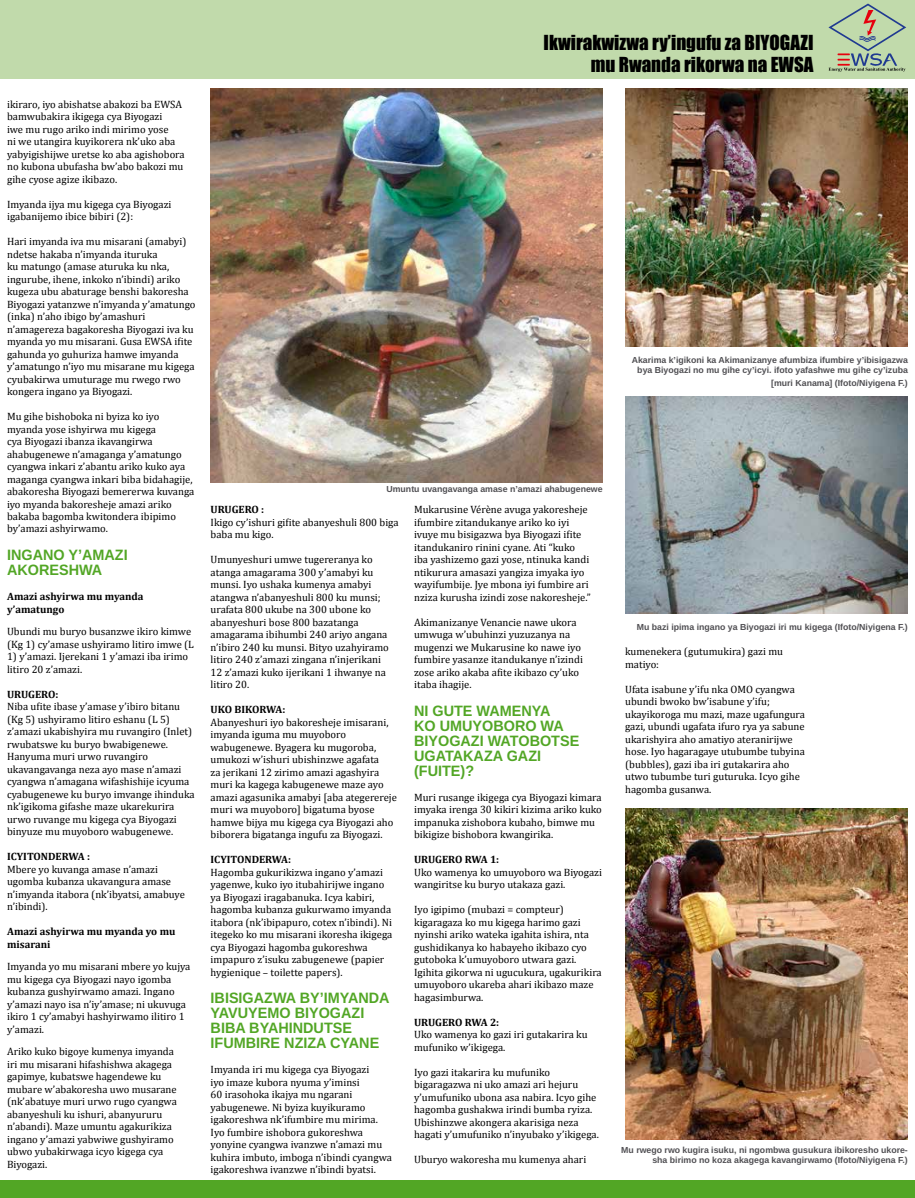
<style>
.page{position:relative;width:915px;height:1198px;background:#fff}
.page>*{position:absolute;margin:0;border:0;box-sizing:border-box;transform-origin:0 0}
.t1{font:19px/21.9px "Impact";color:#000;text-align:right}
.t2{font:700 15px/15px "Liberation Sans";color:#52a625;scale:.96 1}
.t3{font:10.62px/12.5px "Cambria";color:#000}
.t4{font:700 10.62px/12.5px "Cambria";color:#000}
.t5{font:700 10.62px "Cambria";letter-spacing:-.03em;color:#000}
.t6{font:700 8.75px/10px "Liberation Sans";color:#504f53;text-align:right}
</style>
<div class="page">
<div style="left:0;top:0;width:914px;height:79px;background:#c1daab"></div>
<div style="left:0;top:1180px;width:914px;height:18px;background:#52a625"></div>
<svg style="left:828px;top:4px;width:77px;height:68px"></svg>
<img style="left:210px;top:89px;width:392px;height:393px">
<img style="left:625px;top:89px;width:282px;height:258px">
<img style="left:625px;top:396px;width:282px;height:217px">
<img style="left:625px;top:808px;width:282px;height:331px">
<p class="t3" style="left:7px;top:98px;width:179px">ikiraro, iyo abishatse abakozi ba EWSA bamwubakira ikigega cya Biyogazi<br>iwe mu rugo ariko indi mirimo yose<br>ni we utangira kuyikorera nk’uko aba yabyigishijwe uretse ko aba agishobora no kubona ubufasha bw’abo bakozi mu gihe cyose agize ikibazo.</p>
<p class="t3" style="left:7px;top:198px;width:166px">Imyanda ijya mu kigega cya Biyogazi igabanijemo ibice bibiri (2):</p>
<p class="t3" style="left:7px;top:235px;width:190px">Hari imyanda iva mu misarani (amabyi) ndetse hakaba n’imyanda ituruka<br>ku matungo (amase aturuka ku nka, ingurube, ihene, inkoko n’ibindi) ariko kugeza ubu abaturage benshi bakoresha Biyogazi yatanzwe n’imyanda y’amatungo (inka) n’aho ibigo by’amashuri n’amagereza bagakoresha Biyogazi iva ku myanda yo mu misarani. Gusa EWSA ifite gahunda yo guhuriza hamwe imyanda y’amatungo n’iyo mu misarane mu kigega cyubakirwa umuturage mu rwego rwo kongera ingano ya Biyogazi.</p>
<p class="t3" style="left:7px;top:410px;width:189px">Mu gihe bishoboka ni byiza ko iyo myanda yose ishyirwa mu kigega<br>cya Biyogazi ibanza ikavangirwa ahabugenewe n’amaganga y’amatungo cyangwa inkari z’abantu ariko kuko aya maganga cyangwa inkari biba bidahagije, abakoresha Biyogazi bemererwa kuvanga iyo myanda bakoresheje amazi ariko bakaba bagomba kwitondera ibipimo by’amazi ashyirwamo.</p>
<h2 class="t2" style="left:7px;top:547px;width:91px">Ingano y’ama</h2>
<h2 class="t2" style="left:115px;top:547px;width:13px">zi</h2>
<h2 class="t2" style="left:7px;top:562px;width:98px">akoreshwa</h2>
<p class="t4" style="left:7px;top:590px;width:138px">AMAZI ASHYIRWA MU MYANDA<br>Y’AMATUNGO</p>
<p class="t3" style="left:7px;top:625px;width:188px">Ubundi mu buryo busanzwe ikiro kimwe (Kg 1) cy’amase ushyiramo litiro imwe (L</p>
<p class="t3" style="left:7px;top:650px;width:182px">1) y’amazi. Ijerekani 1 y’amazi iba irimo litiro 20 z’amazi.</p>
<p class="t4" style="left:7px;top:687px;width:53px">URUGERO:</p>
<p class="t3" style="left:7px;top:700px;width:189px">Niba ufite ibase y’amase y’ibiro bitanu (Kg 5) ushyiramo litiro eshanu (L 5) z’amazi ukabishyira mu ruvangiro (Inlet) rwubatswe ku buryo bwabigenewe.<br>Hanyuma muri urwo ruvangiro ukavangavanga neza ayo mase n’amazi cyangwa n’amagana wifashishije icyuma cyabugenewe ku buryo imvange ihinduka nk’igikoma gifashe maze ukarekurira urwo ruvange mu kigega cya Biyogazi binyuze mu muyoboro wabugenewe.</p>
<p class="t4" style="left:7px;top:850px;width:84px">ICYITONDERWA :</p>
<p class="t3" style="left:7px;top:862px;width:179px">Mbere yo kuvanga amase n’amazi ugomba kubanza ukavangura amase n’imyanda itabora (nk’ibyatsi, amabuye n’ibindi).</p>
<p class="t4" style="left:7px;top:925px;width:170px">AMAZI ASHYIRWA MU MYANDA YO MU<br>MISARANI</p>
<p class="t3" style="left:7px;top:960px;width:185px">Imyanda yo mu misarani mbere yo kujya mu kigega cya Biyogazi nayo igomba kubanza gushyirwamo amazi. Ingano y’amazi nayo isa n’iy’amase; ni ukuvuga ikiro 1 cy’amabyi hashyirwamo ilitiro 1 y’amazi.</p>
<p class="t3" style="left:7px;top:1045px;width:171px">Ariko kuko bigoye kumenya imyanda iri mu misarani hifashishwa akagega gapimye, kubatswe hagendewe ku mubare w’abakoresha uwo musarane (nk’abatuye muri urwo rugo cyangwa abanyeshuli ku ishuri, abanyururu n’abandi). Maze umuntu agakurikiza ingano y’amazi yabwiwe gushyiramo ubwo yubakirwaga icyo kigega cya<br>Biyogazi.</p>
<h1 class="t1" style="left:543px;top:31px;width:271px">Ikwirakwizwa ry’ingufu za BIYOGAZI mu Rwanda rikorwa na EWSA</h1>
<p class="t6" style="left:631px;top:355px;width:277px">Akarima k’igikoni ka Akimanizanye afumbiza ifumbire y’ibisigazwa bya Biyogazi no mu gihe cy’icyi. ifoto yafashwe mu gihe cy’izuba</p>
<p class="t6" style="left:770px;top:377px;width:138px">[muri Kanama] (Ifoto/Niyigena F.)</p>
<p class="t6" style="left:386px;top:483px;width:217px">Umuntu uvangavanga amase n’amazi ahabugenewe</p>
<p class="t4" style="left:210px;top:503px;width:55px">URUGERO :</p>
<p class="t3" style="left:210px;top:515px;width:189px">Ikigo cy’ishuri gifite abanyeshuli 800 biga baba mu kigo.</p>
<p class="t3" style="left:210px;top:553px;width:180px">Umunyeshuri umwe tugereranya ko atanga amagarama 300 y’amabyi ku munsi. Iyo ushaka kumenya amabyi atangwa n’abanyeshuli 800 ku munsi; urafata 800 ukube na 300 ubone ko abanyeshuri bose 800 bazatanga amagarama ibihumbi 240 ariyo angana n’ibiro 240 ku munsi. Bityo uzahyiramo litiro 240 z’amazi zingana n’injerikani 12 z’amazi kuko ijerikani 1 ihwanye na litiro 20.</p>
<p class="t5" style="left:210px;top:702px;width:76px">UKO BIKORWA:</p>
<p class="t3" style="left:210px;top:715px;width:188px">Abanyeshuri iyo bakoresheje imisarani, imyanda iguma mu muyoboro wabugenewe. Byagera ku mugoroba, umukozi w’ishuri ubishinzwe agafata<br>za jerikani 12 zirimo amazi agashyira muri ka kagega kabugenewe maze ayo amazi agasunika amabyi [aba ategerereje muri wa muyoboro] bigatuma byose hamwe bijya mu kigega cya Biyogazi aho biborera bigatanga ingufu za Biyogazi.</p>
<p class="t4" style="left:210px;top:853px;width:82px">ICYITONDERWA:</p>
<p class="t3" style="left:210px;top:865px;width:183px">Hagomba gukurikizwa ingano y’amazi yagenwe, kuko iyo itubahirijwe ingano ya Biyogazi iragabanuka. Icya kabiri, hagomba kubanza gukurwamo imyanda itabora (nk’ibipapuro, cotex n’ibindi). Ni itegeko ko mu misarani ikoresha ikigega cya Biyogazi hagomba gukoreshwa impapuro z’isuku zabugenewe (papier hygienique – toilette papers).</p>
<h2 class="t2" style="left:210px;top:990px;width:185px">Ibisigazwa by’imyan da yavuyemo Biyogazi<br>biba</h2>
<h2 class="t2" style="left:249px;top:1020px;width:108px">byahin dutse</h2>
<h2 class="t2" style="left:210px;top:1035px;width:10px">ifumbi</h2>
<h2 class="t2" style="left:260px;top:1035px;width:125px">re nziza cyan e</h2>
<p class="t3" style="left:210px;top:1063px;width:183px">Imyanda iri mu kigega cya Biyogazi<br>iyo imaze kubora nyuma y’iminsi<br>60 irasohoka ikajya mu ngarani yabugenewe. Ni byiza kuyikuramo igakoreshwa nk’ifumbire mu mirima.<br>Iyo fumbire ishobora gukoreshwa yonyine cyangwa ivanzwe n’amazi mu kuhira imbuto, imboga n’ibindi cyangwa igakoreshwa ivanzwe n’ibindi byatsi.</p>
<p class="t3" style="left:414px;top:503px;width:178px">Mukarusine Vérène avuga yakoresheje ifumbire zitandukanye ariko ko iyi ivuye mu bisigazwa bya Biyogazi ifite itandukaniro rinini cyane. Ati “kuko iba yashizemo gazi yose, ntinuka kandi ntikurura amasazi yangiza imyaka iyo wayifumbije. Jye mbona iyi fumbire ari nziza kurusha izindi zose nakoresheje.”</p>
<p class="t3" style="left:414px;top:616px;width:170px">Akimanizanye Venancie nawe ukora umwuga w’ubuhinzi yuzuzanya na mugenzi we Mukarusine ko nawe iyo fumbire yasanze itandukanye n’izindi zose ariko akaba afite ikibazo cy’uko itaba ihagije.</p>
<h2 class="t2" style="left:414px;top:703px;width:141px">Ni gute wam enya ko umu</h2>
<h2 class="t2" style="left:414px;top:718px;width:173px;text-indent:58px">yoboro wa<br>Biyogazi watobotse ugata kaza gazi (fuite)?</h2>
<p class="t3" style="left:414px;top:791px;width:189px">Muri rusange ikigega cya Biyogazi kimara imyaka irenga 30 kikiri kizima ariko kuko impanuka zishobora kubaho, bimwe mu bikigize bishobora kwangirika.</p>
<p class="t4" style="left:414px;top:853px;width:87px">URUGERO RWA 1:</p>
<p class="t3" style="left:414px;top:866px;width:189px">Uko wamenya ko umuyoboro wa Biyogazi wangiritse ku buryo utakaza gazi.</p>
<p class="t3" style="left:414px;top:903px;width:189px">Iyo igipimo (mubazi = compteur) kigaragaza ko mu kigega harimo gazi nyinshi ariko wateka igahita ishira, nta gushidikanya ko habayeho ikibazo cyo gutoboka k’umuyoboro utwara gazi.<br>Igihita gikorwa ni ugucukura, ugakurikira umuyoboro ukareba ahari ikibazo maze hagasimburwa.</p>
<p class="t4" style="left:414px;top:1015px;width:87px">URUGERO RWA 2:</p>
<p class="t3" style="left:414px;top:1028px;width:175px">Uko wamenya ko gazi iri gutakarira ku mufuniko w’ikigega.</p>
<p class="t3" style="left:414px;top:1066px;width:186px">Iyo gazi itakarira ku mufuniko bigaragazwa ni uko amazi ari hejuru y’umufuniko ubona asa nabira. Icyo gihe hagomba gushakwa irindi bumba ryiza.<br>Ubishinzwe akongera akarisiga neza hagati y’umufuniko n’inyubako y’ikigega.</p>
<p class="t3" style="left:414px;top:1153px;width:174px">Uburyo wakoresha mu kumenya ahari</p>
<p class="t6" style="left:636px;top:622px;width:272px">Mu bazi ipima ingano ya Biyogazi iri mu kigega (Ifoto/Niyigena F.)</p>
<p class="t3" style="left:625px;top:645px;width:159px">kumenekera (gutumukira) gazi mu matiyo:</p>
<p class="t3" style="left:625px;top:682px;width:181px">Ufata isabune y’ifu nka OMO cyangwa ubundi bwoko bw’isabune y’ifu; ukayikoroga mu mazi, maze ugafungura gazi, ubundi ugafata ifuro rya ya sabune ukarishyira aho amatiyo ateranirijwe hose. Iyo hagaragaye utubumbe tubyina (bubbles), gazi iba iri gutakarira aho utwo tubumbe turi guturuka. Icyo gihe hagomba gusanwa.</p>
<p class="t6" style="left:621px;top:1144px;width:288px">Mu rwego rwo kugira isuku, ni ngombwa gusukura ibikoresho ukore&shy;sha birimo no koza akagega kavangirwamo (Ifoto/Niyigena F.)</p>
</div>
